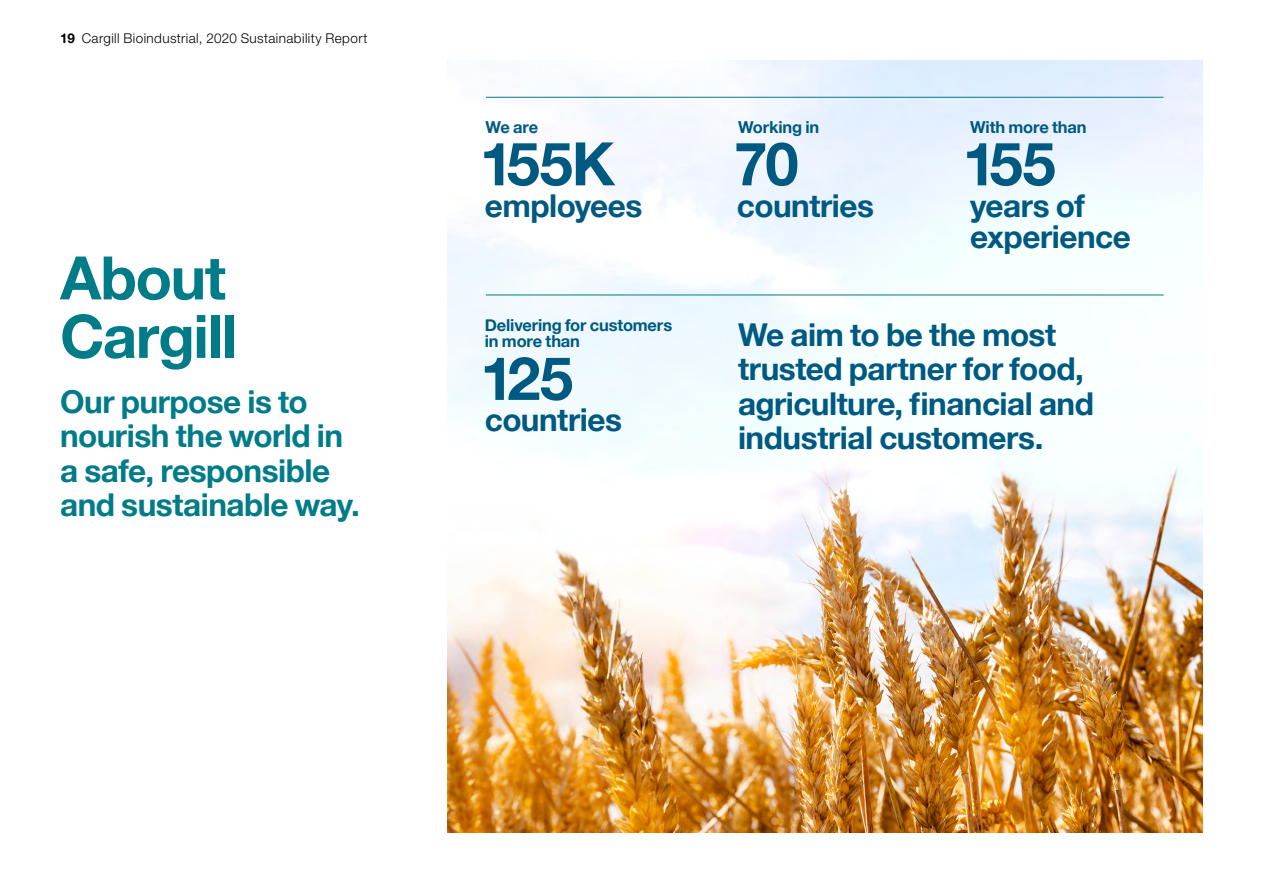
<style>
.page{position:relative;width:1263px;height:893px;background:#fff}
.page>*{position:absolute;margin:0;border:0;box-sizing:border-box;transform-origin:0 0}
.t1{font:700 60px/58.5px "Helvetica Neue";letter-spacing:-.025em;color:#007c89}
.t2{font:700 60px "Helvetica Neue";letter-spacing:-.03em;color:#005981}
.t3{font:700 31.5px/34.5px "Helvetica Neue";letter-spacing:-.015em;color:#005981}
.t4{font:700 31.5px/34.5px "Helvetica Neue";letter-spacing:-.015em;color:#007c89}
.t5{font:700 16.5px/16.5px "Helvetica Neue";letter-spacing:-.01em;color:#005981}
.t6{font:300 13.5px "Helvetica Neue LT Pro";letter-spacing:.03em;color:#000}
.s1{font-weight:700}
</style>
<div class="page">
<img style="left:447px;top:60px;width:756px;height:773px">
<p class="t6" style="left:60px;top:29px;width:309px"><span class="s1">19</span> Cargill Bioindustrial, 2020 Sustainability Report</p>
<h1 class="t1" style="left:60px;top:250px;width:178px">About<br>Cargill</h1>
<p class="t4" style="left:60px;top:385px;width:301px">Our purpose is to nourish the world in a safe, responsible and sustainable way.</p>
<p class="t5" style="left:485px;top:119px;width:54px">We are</p>
<h1 class="t2" style="left:480px;top:117px;width:137px">155K</h1>
<p class="t3" style="left:485px;top:189px;width:159px">employees</p>
<p class="t5" style="left:485px;top:317px;width:189px">Delivering for customers in more than</p>
<h1 class="t2" style="left:480px;top:331px;width:94px">125</h1>
<p class="t3" style="left:485px;top:404px;width:139px">countries</p>
<p class="t5" style="left:738px;top:119px;width:83px">Working in</p>
<h1 class="t2" style="left:734px;top:117px;width:66px">70</h1>
<p class="t3" style="left:737px;top:189px;width:139px">countries</p>
<p class="t5" style="left:970px;top:119px;width:118px">With more than</p>
<h1 class="t2" style="left:963px;top:117px;width:95px">155</h1>
<p class="t3" style="left:970px;top:191px;width:162px;line-height:31.5px">years of experience</p>
<p class="t3" style="left:738px;top:318px;width:357px">We aim to be the most trusted partner for food, agriculture, financial and industrial customers.</p>
</div>
